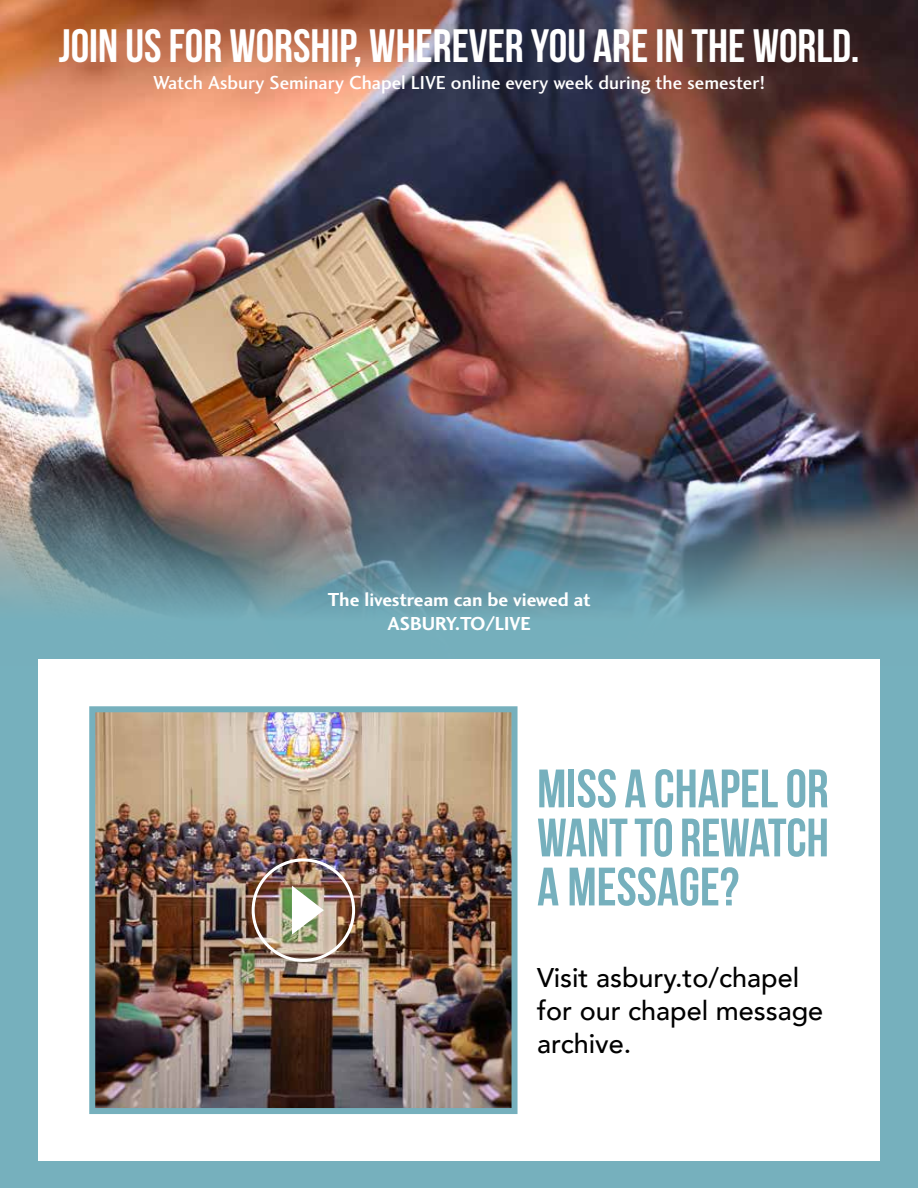
<style>
.page{position:relative;width:918px;height:1188px;background:#76b0bd}
.page>*{position:absolute;margin:0;border:0;box-sizing:border-box;transform-origin:0 0}
.t1{font:700 54px/49.1px "Bebas Neue";color:#76b0bd;text-align:justify}
.t2{font:700 46.8px "Bebas Neue";color:#fff}
.t3{font:500 27px/33px "Avenir";color:#000}
.t4{font:500 19.5px "Charlotte Sans Std";color:#fff}
.t5{font:700 19.5px/23.4px "Charlotte Sans Std";color:#fff;text-align:center}
</style>
<div class="page">
<img style="left:0;top:0;width:918px;height:614px">
<div style="left:38px;top:659px;width:842px;height:502px;background:#fff"></div>
<img style="left:96px;top:713px;width:415px;height:394px">
<div style="left:89px;top:706px;width:429px;height:408px;border:6px solid #76b0bd"></div>
<div style="left:252px;top:858px;width:103px;height:104px;border:3px solid #fff;border-radius:50%"></div>
<svg style="left:292px;top:886px;width:32px;height:49px"></svg>
<h2 class="t2" style="left:59px;top:20px;width:802px">JOIN US FOR WORSHIP, WHEREVER YOU ARE IN THE WORLD.</h2>
<p class="t4" style="left:153px;top:72px;width:614px">Watch Asbury Seminary Chapel LIVE online every week during the semester!</p>
<p class="t5" style="left:328px;top:588px;width:264px">The livestream can be viewed at<br>ASBURY.TO/LIVE</p>
<h1 class="t1" style="left:537px;top:764px;width:293px">MISS A CHAPEL OR WANT TO REWATCH A MESSAGE?</h1>
<h3 class="t3" style="left:537px;top:960px;width:288px">Visit asbury.to/chapel for our chapel message archive.</h3>
</div>
